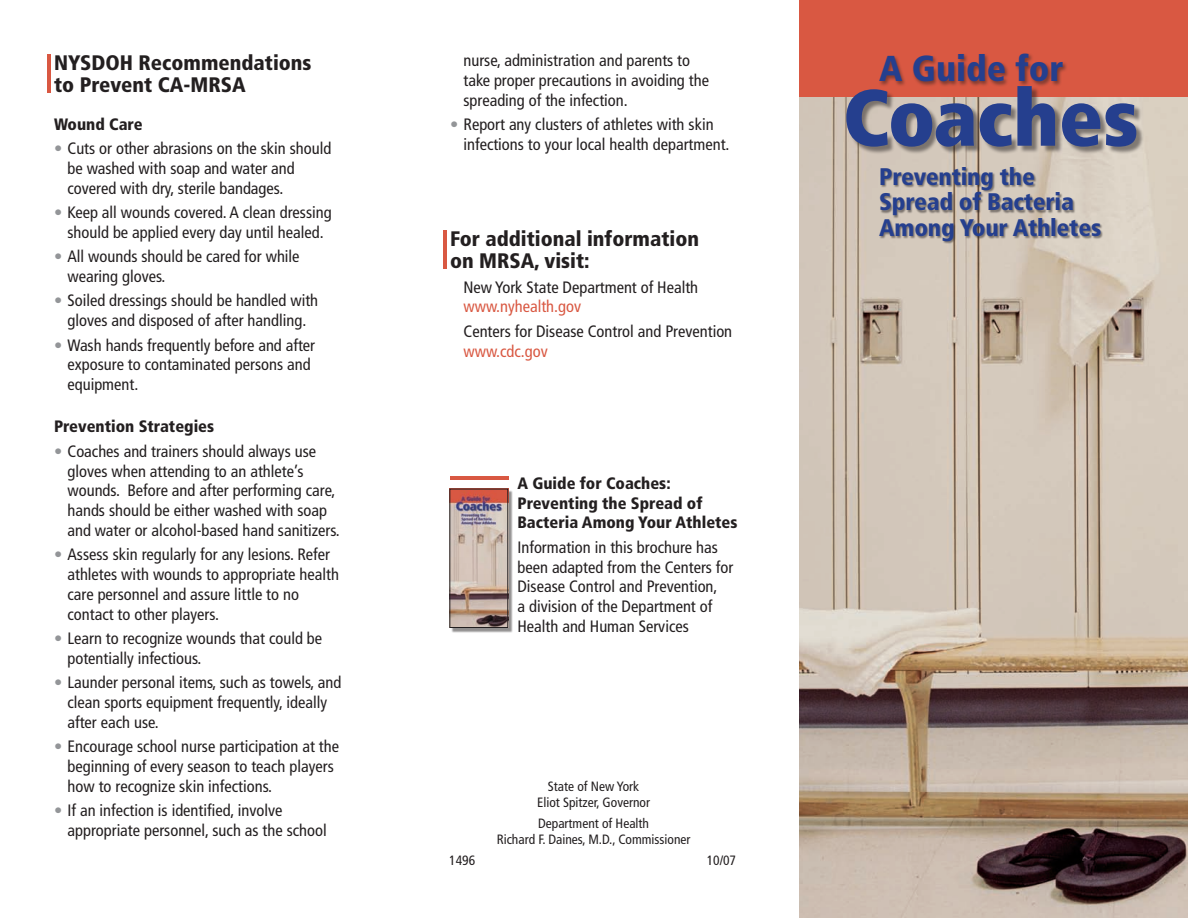
<style>
.page{position:relative;width:1188px;height:918px;background:#fff}
.page>*{position:absolute;margin:0;border:0;box-sizing:border-box;transform-origin:0 0}
.t1{font:900 condensed 79.5px "Frutiger";letter-spacing:-.005em;color:#253f8e}
.t2{font:900 condensed 36px "Frutiger";color:#253f8e}
.t3{font:900 condensed 24px "Frutiger";letter-spacing:-.01em;color:#253f8e}
.heads{font:900 condensed 21px/22.5px "Frutiger";color:#231f20}
.hanging_indent{font:condensed 16.5px/19.8px "Frutiger";color:#231f20}
.body{font:condensed 16.5px/19.8px "Frutiger";color:#231f20}
.hanging_indent-2{font:condensed 16.5px/19.8px "Frutiger";color:#221e1f}
.body-2{font:900 condensed 16.5px/19.8px "Frutiger";color:#231f20}
.body-3{font:condensed 16.5px "Frutiger";color:#d95842}
.hanging_indent-3{font:condensed 13.5px "Frutiger";color:#231f20}
.s1{color:#939598}
</style>
<div class="page">
<img style="left:799px;top:97px;width:389px;height:821px">
<hr style="left:450px;top:477px;width:58px;height:3px;background:#d95842">
<div style="left:879px;top:167px;width:265px;height:95px;background:#231f20;opacity:.5"></div>
<div style="left:799px;top:0;width:389px;height:97px;background:#d95842"></div>
<div style="left:847px;top:87px;width:341px;height:107px;background:#231f20;opacity:.5"></div>
<div style="left:878px;top:53px;width:235px;height:56px;background:#231f20;opacity:.5"></div>
<hr style="left:48px;top:54px;width:3px;height:38px;background:#d95842">
<hr style="left:444px;top:230px;width:3px;height:38px;background:#d95842">
<div style="left:451px;top:490px;width:66px;height:147px;background:#231f20;opacity:.5"></div>
<img style="left:451px;top:491px;width:55px;height:135px">
<div style="left:449px;top:489px;width:59px;height:139px;border:1px solid #231f20"></div>
<p class="heads" style="left:54px;top:51px;width:259px">NYSDOH Recommendations</p>
<p class="heads" style="left:54px;top:74px;width:193px">to Prevent CA-MRSA</p>
<p class="body-2" style="left:54px;top:114px;width:90px">Wound Care</p>
<p class="hanging_indent-2" style="left:68px;top:139px;width:265px;text-indent:-14px"><span class="s1">•</span> Cuts or other abrasions on the skin should be washed with soap and water and covered with dry, sterile bandages.</p>
<p class="hanging_indent" style="left:54px;top:203px;width:279px;text-align:center"><span class="s1">•</span> Keep all wounds covered. A clean dressing should be applied every day until healed.</p>
<p class="hanging_indent" style="left:68px;top:247px;width:234px;text-indent:-13px"><span class="s1">•</span> All wounds should be cared for while wearing gloves.</p>
<p class="hanging_indent" style="left:54px;top:291px;width:266px;text-align:center"><span class="s1">•</span> Soiled dressings should be handled with gloves and disposed of after handling.</p>
<p class="hanging_indent" style="left:68px;top:335px;width:249px;text-indent:-13px"><span class="s1">•</span> Wash hands frequently before and after exposure to contaminated persons and equipment.</p>
<p class="body-2" style="left:54px;top:417px;width:162px">Prevention Strategies</p>
<p class="hanging_indent" style="left:68px;top:441px;width:274px;text-indent:-13px"><span class="s1">•</span> Coaches and trainers should always use gloves when attending to an athlete’s wounds. Before and after performing care, hands should be either washed with soap and water or alcohol-based hand sanitizers.</p>
<p class="hanging_indent" style="left:68px;top:545px;width:273px;text-indent:-13px"><span class="s1">•</span> Assess skin regularly for any lesions. Refer athletes with wounds to appropriate health care personnel and assure little to no contact to other players.</p>
<p class="hanging_indent" style="left:68px;top:628px;width:256px;text-indent:-13px"><span class="s1">•</span> Learn to recognize wounds that could be potentially infectious.</p>
<p class="hanging_indent" style="left:68px;top:673px;width:275px;text-indent:-13px"><span class="s1">•</span> Launder personal items, such as towels, and clean sports equipment frequently, ideally after each use.</p>
<p class="hanging_indent" style="left:68px;top:736px;width:273px;text-indent:-13px"><span class="s1">•</span> Encourage school nurse participation at the beginning of every season to teach players how to recognize skin infections.</p>
<p class="hanging_indent" style="left:68px;top:800px;width:261px;text-indent:-13px"><span class="s1">•</span> If an infection is identified, involve appropriate personnel, such as the school</p>
<p class="hanging_indent" style="left:464px;top:51px;width:247px">nurse, administration and parents to take proper precautions in avoiding the spreading of the infection.</p>
<p class="hanging_indent" style="left:464px;top:115px;width:268px;text-indent:-13px"><span class="s1">•</span> Report any clusters of athletes with skin infections to your local health department.</p>
<p class="heads" style="left:450px;top:227px;width:251px">For additional information on MRSA, visit:</p>
<p class="body" style="left:464px;top:277px;width:236px">New York State Department of Health</p>
<p class="body-3" style="left:464px;top:297px;width:119px">www.nyhealth.gov</p>
<p class="body" style="left:464px;top:321px;width:270px">Centers for Disease Control and Prevention</p>
<p class="body-3" style="left:464px;top:341px;width:86px">www.cdc.gov</p>
<p class="body-2" style="left:518px;top:473px;width:155px">A Guide for Coaches:</p>
<p class="body-2" style="left:518px;top:493px;width:222px">Preventing the Spread of<br>Bacteria Among Your Athletes</p>
<p class="body" style="left:518px;top:537px;width:217px">Information in this brochure has been adapted from the Centers for<br>Disease Control and Prevention,<br>a division of the Department of<br>Health and Human Services</p>
<p class="hanging_indent-3" style="left:548px;top:778px;width:93px">State of New York</p>
<p class="hanging_indent-3" style="left:537px;top:795px;width:114px">Eliot Spitzer, Governor</p>
<p class="hanging_indent-3" style="left:538px;top:815px;width:112px">Department of Health</p>
<p class="hanging_indent-3" style="left:497px;top:831px;width:195px">Richard F. Daines, M.D., Commissioner</p>
<p class="hanging_indent-3" style="left:449px;top:852px;width:27px">1496</p>
<p class="hanging_indent-3" style="left:707px;top:852px;width:31px">10/07</p>
<p class="t2" style="left:879px;top:47px;width:186px">A Guide for</p>
<p class="t1" style="left:843px;top:69px;width:297px">Coaches</p>
<p class="t3" style="left:879px;top:162px;width:157px">Preventing the</p>
<p class="t3" style="left:879px;top:188px;width:196px">Spread of Bacteria</p>
<p class="t3" style="left:879px;top:213px;width:223px">Among Your Athletes</p>
</div>
